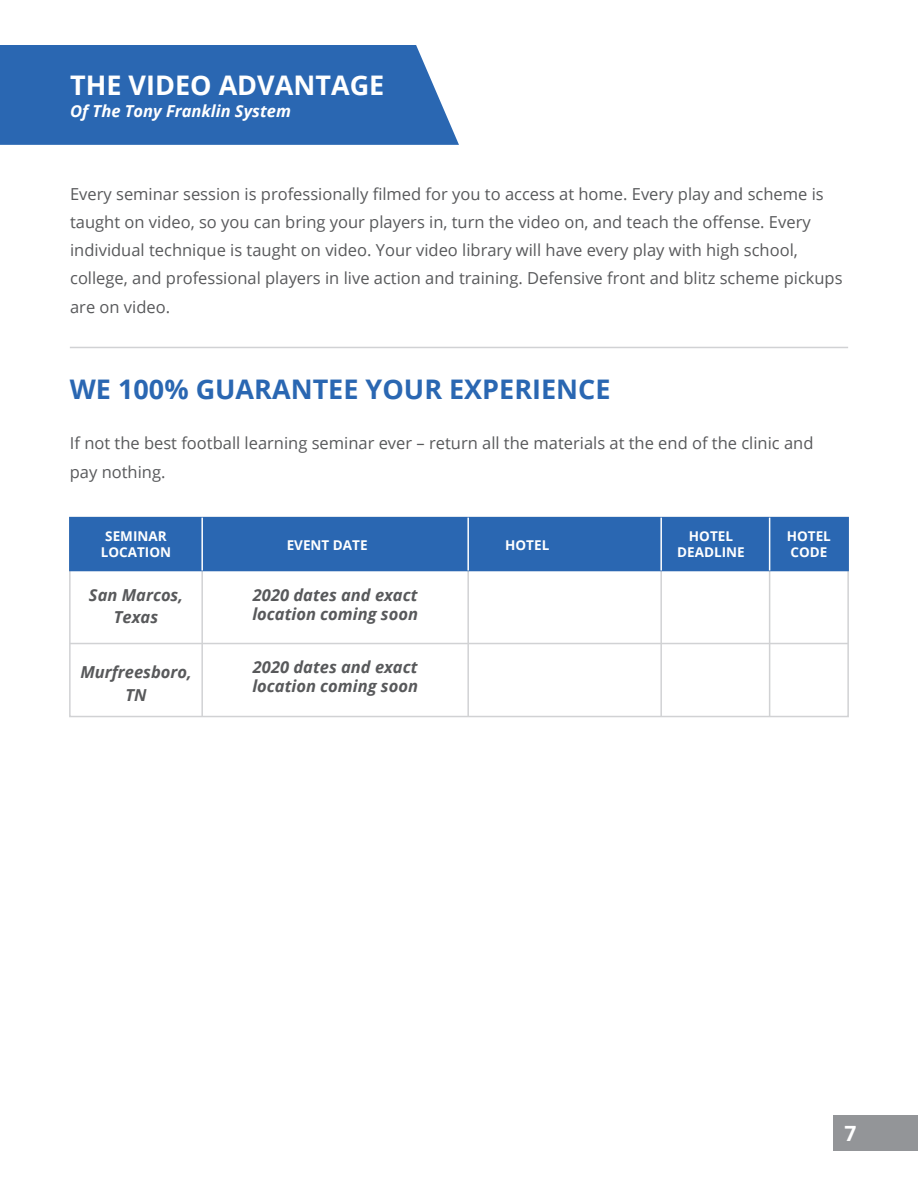
<style>
.page{position:relative;width:918px;height:1188px;background:#fff}
.page>*{position:absolute;margin:0;border:0;box-sizing:border-box;transform-origin:0 0}
.t1{font:700 27px "Open Sans";color:#2a67b2}
.t2{font:700 27px "Open Sans";color:#fff}
.t3{font:700 21px "Open Sans";color:#fff}
.t4{font:16.5px/28.2px "Open Sans";color:#58595b}
.t5{font:italic 700 16.5px/22.2px "Open Sans";color:#58595b;text-align:center}
.t6{font:italic 700 16.5px "Open Sans";color:#fff}
.t7{font:700 13.5px/16.2px "Open Sans";color:#fff;text-align:center}
</style>
<div class="page">
<div style="left:0;top:45px;width:459px;height:100px;background:#2a67b2"></div>
<hr style="left:70px;top:347px;width:778px;height:1px;background:#d1d2d4">
<hr style="left:70px;top:643px;width:778px;height:1px;background:#d1d2d4">
<div style="left:69px;top:517px;width:780px;height:200px;border:2px solid #d1d2d4"></div>
<hr style="left:201px;top:518px;width:2px;height:199px;background:#d1d2d4">
<hr style="left:467px;top:518px;width:2px;height:199px;background:#d1d2d4">
<hr style="left:660px;top:518px;width:2px;height:199px;background:#d1d2d4">
<hr style="left:769px;top:518px;width:1px;height:199px;background:#d1d2d4">
<div style="left:69px;top:517px;width:780px;height:54px;background:#2a67b2"></div>
<hr style="left:201px;top:518px;width:2px;height:53px;background:#fff">
<hr style="left:467px;top:518px;width:2px;height:53px;background:#fff">
<hr style="left:660px;top:518px;width:2px;height:53px;background:#fff">
<hr style="left:769px;top:518px;width:1px;height:53px;background:#fff">
<div style="left:833px;top:1115px;width:85px;height:36px;background:#939598"></div>
<h1 class="t2" style="left:70px;top:66px;width:316px">THE VIDEO ADVANTAGE</h1>
<p class="t6" style="left:70px;top:99px;width:222px">Of The Tony Franklin System</p>
<p class="t4" style="left:70px;top:179px;width:774px">Every seminar session is professionally filmed for you to access at home. Every play and scheme is taught on video, so you can bring your players in, turn the video on, and teach the offense. Every individual technique is taught on video. Your video library will have every play with high school, college, and professional players in live action and training. Defensive front and blitz scheme pickups are on video.</p>
<h1 class="t1" style="left:70px;top:370px;width:542px">WE 100% GUARANTEE YOUR EXPERIENCE</h1>
<p class="t4" style="left:70px;top:429px;width:745px">If not the best football learning seminar ever – return all the materials at the end of the clinic and pay nothing.</p>
<p class="t7" style="left:101px;top:527px;width:72px">SEMINAR<br>LOCATION</p>
<p class="t5" style="left:89px;top:584px;width:96px">San Marcos,<br>Texas</p>
<p class="t5" style="left:80px;top:661px;width:113px">Murfreesboro,<br>TN</p>
<p class="t7" style="left:287px;top:537px;width:82px">EVENT DATE</p>
<p class="t5" style="left:252px;top:585px;width:167px;line-height:19.2px;text-align:left">2020 dates and exact location coming soon</p>
<p class="t5" style="left:252px;top:657px;width:167px;line-height:19.2px;text-align:left">2020 dates and exact location coming soon</p>
<p class="t7" style="left:505px;top:537px;width:46px">HOTEL</p>
<p class="t7" style="left:677px;top:527px;width:69px">HOTEL<br>DEADLINE</p>
<p class="t7" style="left:787px;top:527px;width:46px;text-align:left">HOTEL<br>CODE</p>
<p class="t3" style="left:844px;top:1119px;width:13px">7</p>
</div>
